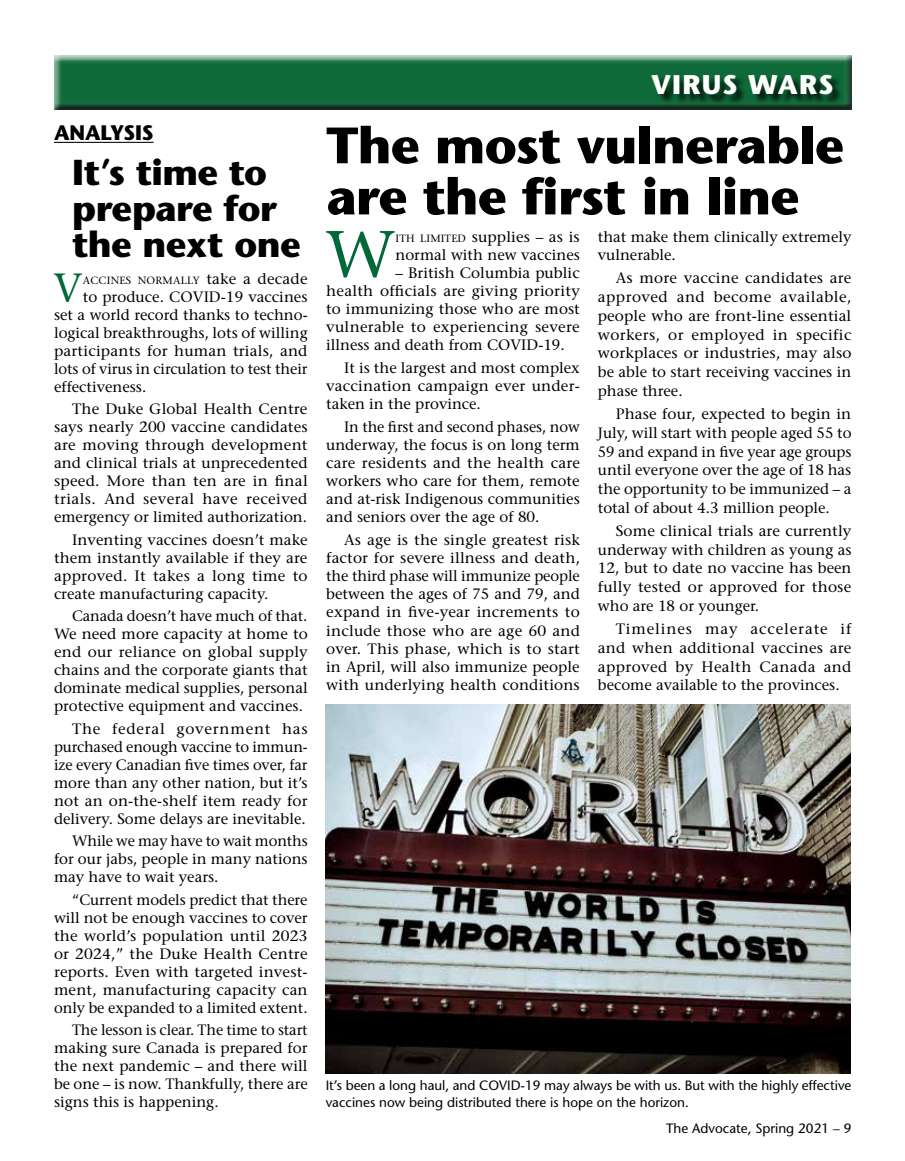
<style>
.page{position:relative;width:905px;height:1161px;background:#fff}
.page>*{position:absolute;margin:0;border:0;box-sizing:border-box;transform-origin:0 0}
.t1{font:66.45px "Stone Serif";color:#006937}
.t2{font:700 51px/51.2px "Stone Sans";letter-spacing:-.015em;color:#000}
.t3{font:40.65px "Stone Serif";color:#006937}
.t4{font:700 36px/36px "Stone Sans";letter-spacing:-.015em;color:#000}
.t5{font:700 27px "Stone Sans";letter-spacing:.05em;color:#fff}
.t6{font:700 21px "Stone Sans";letter-spacing:-.005em;color:#000}
.t7{font:15px/18px "Stone Serif";color:#000;text-align:justify}
.t8{font:13.5px/16.5px "Stone Sans";color:#000}
.t9{font:10.5px "Stone Serif";letter-spacing:.02em;color:#000}
.s1{font-size:15px}
.s2{font-size:10.5px}
</style>
<div class="page">
<div style="left:52px;top:55px;width:799px;height:55px;background:#000;opacity:.75"></div>
<div style="left:652px;top:75px;width:190px;height:30px;background:#000;opacity:.75"></div>
<img style="left:326px;top:705px;width:524px;height:369px">
<hr style="left:54px;top:142px;width:100px;height:1px;background:#000">
<h3 class="t6" style="left:54px;top:119px;width:101px">ANALYSIS</h3>
<h3 class="t4" style="left:72px;top:154px;width:230px">It’s time to prepare for the next one</h3>
<h3 class="t3" style="left:53px;top:263px;width:31px">V</h3>
<p class="t9" style="left:83px;top:274px;width:226px">ACCINES NORMALLY <span class="s1">take a decade</span></p>
<p class="t7" style="left:54px;top:287px;width:255px;text-indent:29px">to produce. COVID-19 vaccines set a world record thanks to techno&shy;logical breakthroughs, lots of willing participants for human trials, and lots of virus in circulation to test their effectiveness.</p>
<p class="t7" style="left:54px;top:400px;width:255px;text-indent:18px">The Duke Global Health Centre says nearly 200 vaccine candidates are moving through development and clinical trials at unprecedented speed. More than ten are in final trials. And several have received emergency or limited authorization.</p>
<p class="t7" style="left:54px;top:530px;width:255px;text-indent:18px">Inventing vaccines doesn’t make them instantly available if they are approved. It takes a long time to create manufacturing capacity.</p>
<p class="t7" style="left:54px;top:607px;width:255px;text-indent:18px">Canada doesn’t have much of that.<br>We need more capacity at home to end our reliance on global supply chains and the corporate giants that dominate medical supplies, personal protective equipment and vaccines.</p>
<p class="t7" style="left:54px;top:719px;width:255px;text-indent:18px">The federal government has purchased enough vaccine to immun&shy;ize every Canadian five times over, far more than any other nation, but it’s not an on-the-shelf item ready for delivery. Some delays are inevitable.</p>
<p class="t7" style="left:54px;top:832px;width:255px;text-indent:18px">While we may have to wait months for our jabs, people in many nations may have to wait years.</p>
<p class="t7" style="left:54px;top:890px;width:255px;text-indent:18px">“Current models predict that there will not be enough vaccines to cover the world’s population until 2023 or 2024,” the Duke Health Centre reports. Even with targeted invest&shy;ment, manufacturing capacity can only be expanded to a limited extent.</p>
<p class="t7" style="left:54px;top:1021px;width:255px;text-indent:18px">The lesson is clear. The time to start making sure Canada is prepared for the next pandemic – and there will be one – is now. Thankfully, there are signs this is happening.</p>
<h3 class="t5" style="left:651px;top:68px;width:184px">VIRUS WARS</h3>
<h2 class="t2" style="left:326px;top:119px;width:519px">The most vulnerable are the first in line</h2>
<h1 class="t1" style="left:325px;top:214px;width:72px">W</h1>
<p class="t7" style="left:395px;top:227px;width:186px"><span class="s2">ITH LIMITED</span> supplies – as is normal with new vaccines</p>
<p class="t7" style="left:598px;top:227px;width:255px;line-height:18.8px">that make them clinically extremely vulnerable.</p>
<p class="t7" style="left:598px;top:269px;width:255px;line-height:18.8px;text-indent:18px">As more vaccine candidates are approved and become available, people who are front-line essential workers, or employed in specific workplaces or industries, may also be able to start receiving vaccines in phase three.</p>
<p class="t7" style="left:598px;top:404px;width:255px;line-height:18.8px;text-indent:18px">Phase four, expected to begin in July, will start with people aged 55 to 59 and expand in five year age groups until everyone over the age of 18 has the opportunity to be immunized – a total of about 4.3 million people.</p>
<p class="t7" style="left:598px;top:521px;width:255px;line-height:18.8px;text-indent:18px">Some clinical trials are currently underway with children as young as 12, but to date no vaccine has been fully tested or approved for those who are 18 or younger.</p>
<p class="t7" style="left:598px;top:619px;width:255px;line-height:18.8px;text-indent:18px">Timelines may accelerate if and when additional vaccines are approved by Health Canada and become available to the provinces.</p>
<p class="t7" style="left:326px;top:263px;width:255px;text-indent:69px">– British Columbia public health officials are giving priority to immunizing those who are most vulnerable to experiencing severe illness and death from COVID-19.</p>
<p class="t7" style="left:326px;top:358px;width:255px;text-indent:18px">It is the largest and most complex vaccination campaign ever under&shy;taken in the province.</p>
<p class="t7" style="left:326px;top:417px;width:255px;text-indent:18px">In the first and second phases, now underway, the focus is on long term care residents and the health care workers who care for them, remote and at-risk Indigenous communities and seniors over the age of 80.</p>
<p class="t7" style="left:326px;top:531px;width:255px;text-indent:18px">As age is the single greatest risk factor for severe illness and death, the third phase will immunize people between the ages of 75 and 79, and expand in five-year increments to include those who are age 60 and over. This phase, which is to start in April, will also immunize people with underlying health conditions</p>
<p class="t8" style="left:326px;top:1077px;width:527px">It’s been a long haul, and COVID-19 may always be with us. But with the highly effective vaccines now being distributed there is hope on the horizon.</p>
<p class="t8" style="left:666px;top:1120px;width:187px">The Advocate, Spring 2021 – 9</p>
</div>
